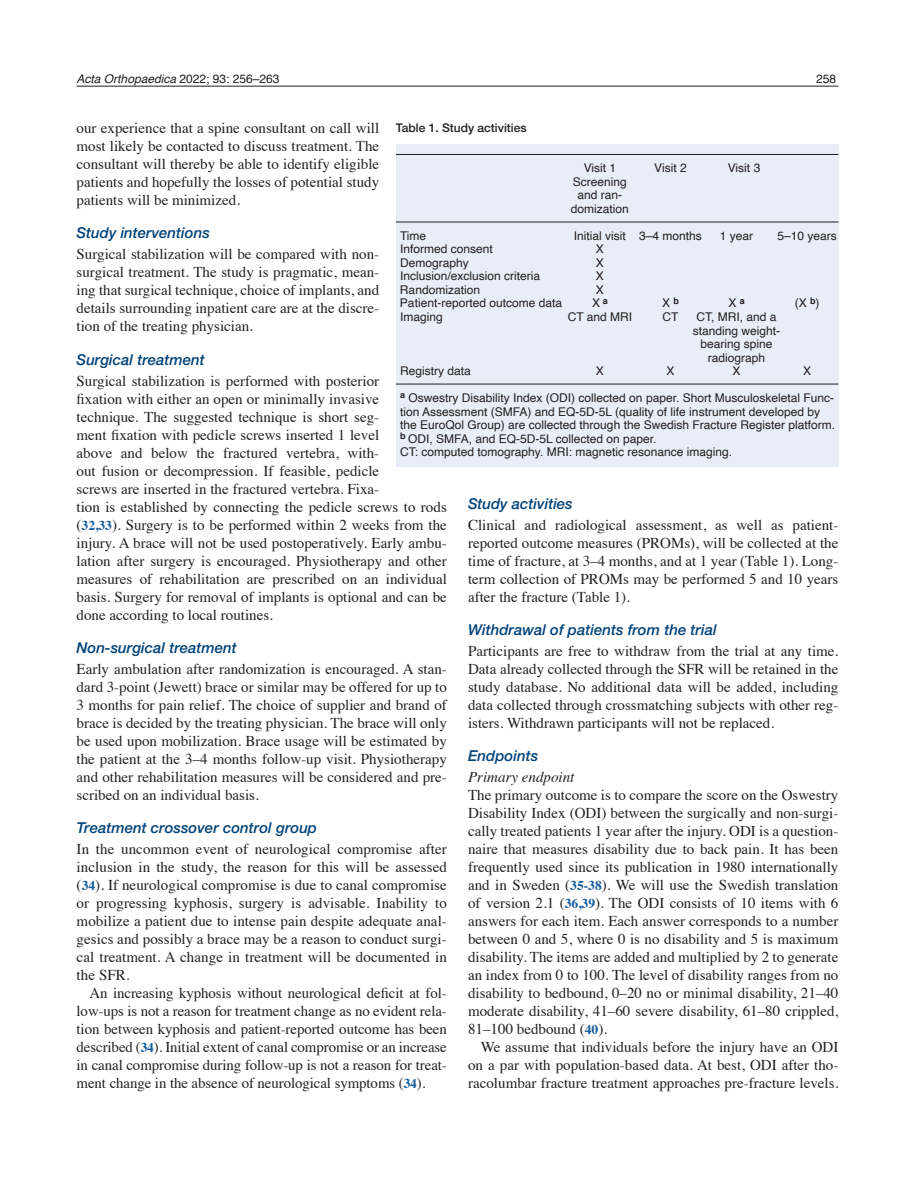
<style>
.page{position:relative;width:915px;height:1191px;background:#fff}
.page>*{position:absolute;margin:0;border:0;box-sizing:border-box;transform-origin:0 0}
.t1{font:15px/18px "Times";color:#231f20;text-align:justify}
.t2{font:italic 500 15px "Helvetica Neue LTW1 G";color:#004279}
.t3{font:italic 15px "Times";color:#231f20}
.t4{font:12px/13.5px "Helvetica";color:#231f20;text-align:center}
.t5{font:italic 12px "Helvetica";color:#231f20}
.t6{font:500 12px "Helvetica Neue LTW1 G";color:#231f20}
.s1{font-style:normal}
.s2{font-weight:700;font-size:13.5px;color:#175d9e}
</style>
<div class="page">
<hr style="left:77px;top:86px;width:761px;height:1px;background:#231f20">
<div style="left:395px;top:145px;width:443px;height:322px;background:#e8eef8"></div>
<hr style="left:395px;top:154px;width:443px;height:1px;background:#231f20">
<hr style="left:395px;top:222px;width:443px;height:1px;background:#231f20">
<hr style="left:395px;top:384px;width:443px;height:1px;background:#231f20">
<p class="t5" style="left:77px;top:70px;width:204px">Acta Orthopaedica <span class="s1">2022; 93: 256–263</span></p>
<p class="t4" style="left:816px;top:73px;width:22px">258</p>
<p class="t1" style="left:77px;top:118px;width:304px">our experience that a spine consultant on call will most likely be contacted to discuss treatment. The consultant will thereby be able to identify eligible patients and hopefully the losses of potential study patients will be minimized.</p>
<p class="t2" style="left:77px;top:224px;width:135px">Study interventions</p>
<p class="t1" style="left:77px;top:244px;width:304px">Surgical stabilization will be compared with non&shy;surgical treatment. The study is pragmatic, mean&shy;ing that surgical technique, choice of implants, and details surrounding inpatient care are at the discre&shy;tion of the treating physician.</p>
<p class="t2" style="left:77px;top:350px;width:130px">Surgical treatment</p>
<p class="t1" style="left:77px;top:370px;width:304px">Surgical stabilization is performed with posterior fixation with either an open or minimally invasive technique. The suggested technique is short seg&shy;ment fixation with pedicle screws inserted 1 level above and below the fractured vertebra, with&shy;out fusion or decompression. If feasible, pedicle screws are inserted in the fractured vertebra. Fixa-</p>
<p class="t6" style="left:395px;top:120px;width:132px">Table 1. Study activities</p>
<p class="t4" style="left:583px;top:162px;width:34px">Visit 1</p>
<p class="t4" style="left:654px;top:162px;width:34px">Visit 2</p>
<p class="t4" style="left:727px;top:162px;width:34px">Visit 3</p>
<p class="t4" style="left:570px;top:175px;width:60px">Screening and ran&shy;domization</p>
<p class="t4" style="left:400px;top:229px;width:28px">Time</p>
<p class="t4" style="left:573px;top:229px;width:129px">Initial visit 3–4 months</p>
<p class="t4" style="left:719px;top:229px;width:35px">1 year</p>
<p class="t4" style="left:777px;top:229px;width:61px">5–10 years</p>
<p class="t4" style="left:400px;top:243px;width:94px">Informed consent</p>
<p class="t4" style="left:595px;top:243px;width:10px">X</p>
<p class="t4" style="left:400px;top:256px;width:70px">Demography</p>
<p class="t4" style="left:595px;top:256px;width:10px">X</p>
<p class="t4" style="left:400px;top:270px;width:142px">Inclusion/exclusion criteria</p>
<p class="t4" style="left:595px;top:270px;width:10px">X</p>
<p class="t4" style="left:400px;top:283px;width:82px">Randomization</p>
<p class="t4" style="left:595px;top:283px;width:10px">X</p>
<p class="t4" style="left:400px;top:297px;width:164px">Patient-reported outcome data</p>
<p class="t4" style="left:592px;top:297px;width:17px">X <sup>a</sup></p>
<p class="t4" style="left:662px;top:297px;width:18px">X <sup>b</sup></p>
<p class="t4" style="left:728px;top:297px;width:18px">X <sup>a</sup></p>
<p class="t4" style="left:794px;top:297px;width:26px">(X <sup>b</sup>)</p>
<p class="t4" style="left:400px;top:310px;width:44px">Imaging</p>
<p class="t4" style="left:567px;top:310px;width:66px">CT and MRI</p>
<p class="t4" style="left:662px;top:310px;width:17px">CT</p>
<p class="t4" style="left:692px;top:310px;width:89px">CT, MRI, and a standing weight&shy;bearing spine radiograph</p>
<p class="t4" style="left:400px;top:364px;width:72px">Registry data</p>
<p class="t4" style="left:595px;top:364px;width:10px">X</p>
<p class="t4" style="left:666px;top:364px;width:10px">X</p>
<p class="t4" style="left:732px;top:364px;width:10px">X</p>
<p class="t4" style="left:802px;top:364px;width:10px">X</p>
<p class="t4" style="left:400px;top:391px;width:436px;text-align:left"><sup>a</sup> Oswestry Disability Index (ODI) collected on paper. Short Musculoskeletal Func&shy;tion Assessment (SMFA) and EQ-5D-5L (quality of life instrument developed by the EuroQol Group) are collected through the Swedish Fracture Register platform. <sup>b</sup> ODI, SMFA, and EQ-5D-5L collected on paper.<br>CT: computed tomography. MRI: magnetic resonance imaging.</p>
<p class="t1" style="left:77px;top:496px;width:371px">tion is established by connecting the pedicle screws to rods (<span class="s2">32,33</span>). Surgery is to be performed within 2 weeks from the injury. A brace will not be used postoperatively. Early ambu&shy;lation after surgery is encouraged. Physiotherapy and other measures of rehabilitation are prescribed on an individual basis. Surgery for removal of implants is optional and can be done according to local routines.</p>
<p class="t2" style="left:77px;top:638px;width:162px">Non-surgical treatment</p>
<p class="t1" style="left:77px;top:658px;width:371px">Early ambulation after randomization is encouraged. A stan&shy;dard 3-point (Jewett) brace or similar may be offered for up to 3 months for pain relief. The choice of supplier and brand of brace is decided by the treating physician. The brace will only be used upon mobilization. Brace usage will be estimated by the patient at the 3–4 months follow-up visit. Physiotherapy and other rehabilitation measures will be considered and pre&shy;scribed on an individual basis.</p>
<p class="t2" style="left:77px;top:818px;width:242px">Treatment crossover control group</p>
<p class="t1" style="left:77px;top:838px;width:372px">In the uncommon event of neurological compromise after inclusion in the study, the reason for this will be assessed (<span class="s2">34</span>). If neurological compromise is due to canal compromise or progressing kyphosis, surgery is advisable. Inability to mobilize a patient due to intense pain despite adequate anal&shy;gesics and possibly a brace may be a reason to conduct surgi&shy;cal treatment. A change in treatment will be documented in the SFR.</p>
<p class="t1" style="left:77px;top:982px;width:371px;text-indent:13px">An increasing kyphosis without neurological deficit at fol&shy;low-ups is not a reason for treatment change as no evident rela&shy;tion between kyphosis and patient-reported outcome has been described (<span class="s2">34</span>). Initial extent of canal compromise or an increase in canal compromise during follow-up is not a reason for treat&shy;ment change in the absence of neurological symptoms (<span class="s2">34</span>).</p>
<p class="t2" style="left:468px;top:494px;width:106px">Study activities</p>
<p class="t1" style="left:468px;top:514px;width:371px">Clinical and radiological assessment, as well as patient&shy;reported outcome measures (PROMs), will be collected at the time of fracture, at 3–4 months, and at 1 year (Table 1). Long&shy;term collection of PROMs may be performed 5 and 10 years after the fracture (Table 1).</p>
<p class="t2" style="left:468px;top:620px;width:250px">Withdrawal of patients from the trial</p>
<p class="t1" style="left:468px;top:640px;width:371px">Participants are free to withdraw from the trial at any time.<br>Data already collected through the SFR will be retained in the study database. No additional data will be added, including data collected through crossmatching subjects with other reg&shy;isters. Withdrawn participants will not be replaced.</p>
<p class="t2" style="left:468px;top:746px;width:72px">Endpoints</p>
<p class="t3" style="left:468px;top:763px;width:108px">Primary endpoint</p>
<p class="t1" style="left:468px;top:784px;width:371px">The primary outcome is to compare the score on the Oswestry Disability Index (ODI) between the surgically and non-surgi&shy;cally treated patients 1 year after the injury. ODI is a question&shy;naire that measures disability due to back pain. It has been frequently used since its publication in 1980 internationally and in Sweden (<span class="s2">35-38</span>). We will use the Swedish translation of version 2.1 (<span class="s2">36,39</span>). The ODI consists of 10 items with 6 answers for each item. Each answer corresponds to a number between 0 and 5, where 0 is no disability and 5 is maximum disability. The items are added and multiplied by 2 to generate an index from 0 to 100. The level of disability ranges from no disability to bedbound, 0–20 no or minimal disability, 21–40 moderate disability, 41–60 severe disability, 61–80 crippled, 81–100 bedbound (<span class="s2">40</span>).</p>
<p class="t1" style="left:468px;top:1036px;width:371px;text-indent:13px">We assume that individuals before the injury have an ODI on a par with population-based data. At best, ODI after tho&shy;racolumbar fracture treatment approaches pre-fracture levels.</p>
</div>
